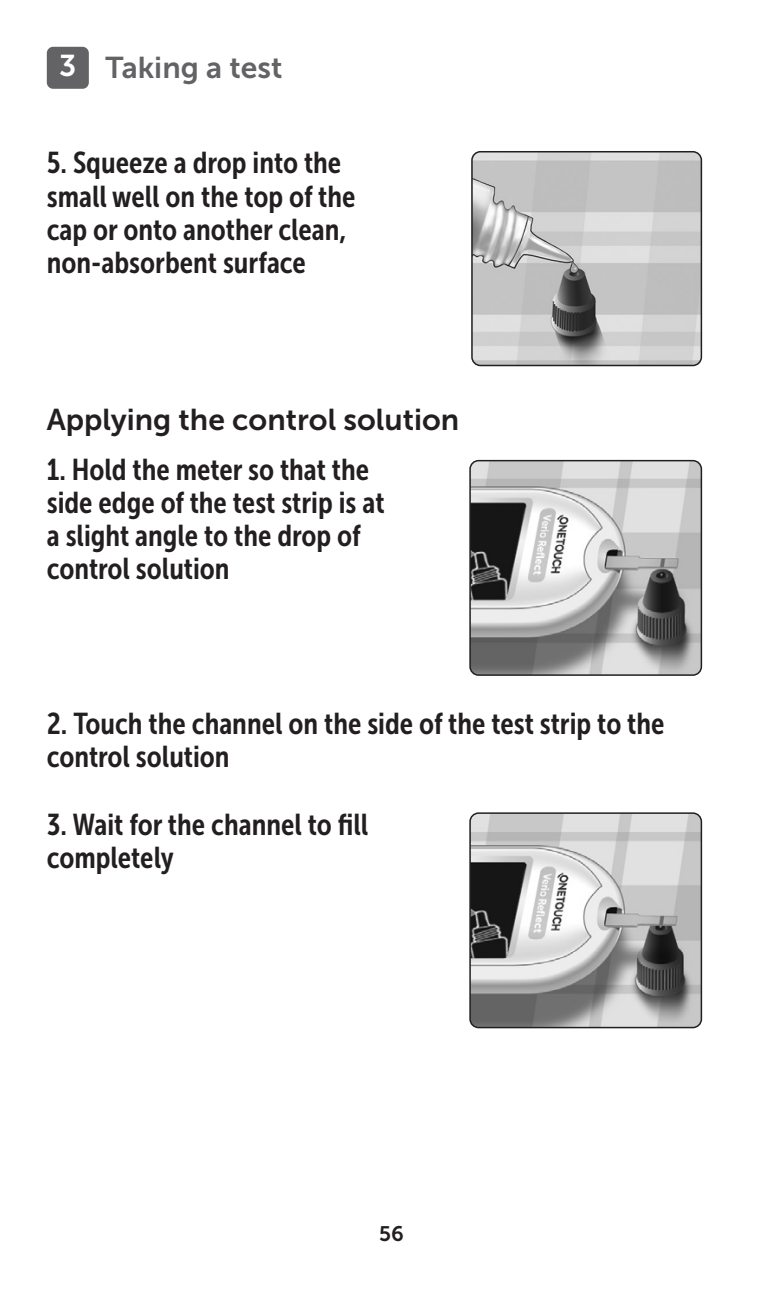
<style>
.page{position:relative;width:783px;height:1293px;background:#fff}
.page>*{position:absolute;margin:0;border:0;box-sizing:border-box;transform-origin:0 0}
.t1{font:30px/33px "Museo Sans Cond 700";color:#231f20}
.Head_3_TOC_No{font:30px "Museo Sans 700";color:#231f20}
.t2{font:30px "Museo Sans 700";color:#636366}
.t3{font:21px "Museo Sans 700";color:#231f20}
.s1{color:#fff}
</style>
<div class="page">
<div style="left:47px;top:47px;width:42px;height:42px;background:#636366;border-radius:6px"></div>
<img style="left:472px;top:152px;width:229px;height:213px">
<div style="left:471px;top:151px;width:231px;height:215px;border:2px solid #231f20;border-radius:9px"></div>
<img style="left:472px;top:461px;width:229px;height:214px">
<div style="left:469px;top:460px;width:233px;height:216px;border:2px solid #231f20;border-radius:9px"></div>
<img style="left:470px;top:815px;width:231px;height:212px">
<div style="left:469px;top:812px;width:233px;height:216px;border:2px solid #231f20;border-radius:9px"></div>
<p class="t2" style="left:59px;top:51px;width:224px"><span class="s1">3</span> Taking a test</p>
<p class="t1" style="left:47px;top:147px;width:310px">5. Squeeze a drop into the small well on the top of the cap or onto another clean, non-absorbent surface</p>
<p class="Head_3_TOC_No" style="left:47px;top:403px;width:414px">Applying the control solution</p>
<p class="t1" style="left:47px;top:453px;width:339px">1. Hold the meter so that the side edge of the test strip is at a slight angle to the drop of control solution</p>
<p class="t1" style="left:47px;top:707px;width:619px">2. Touch the channel on the side of the test strip to the control solution</p>
<p class="t1" style="left:47px;top:808px;width:323px">3. Wait for the channel to fill completely</p>
<p class="t3" style="left:379px;top:1221px;width:26px">56</p>
</div>
